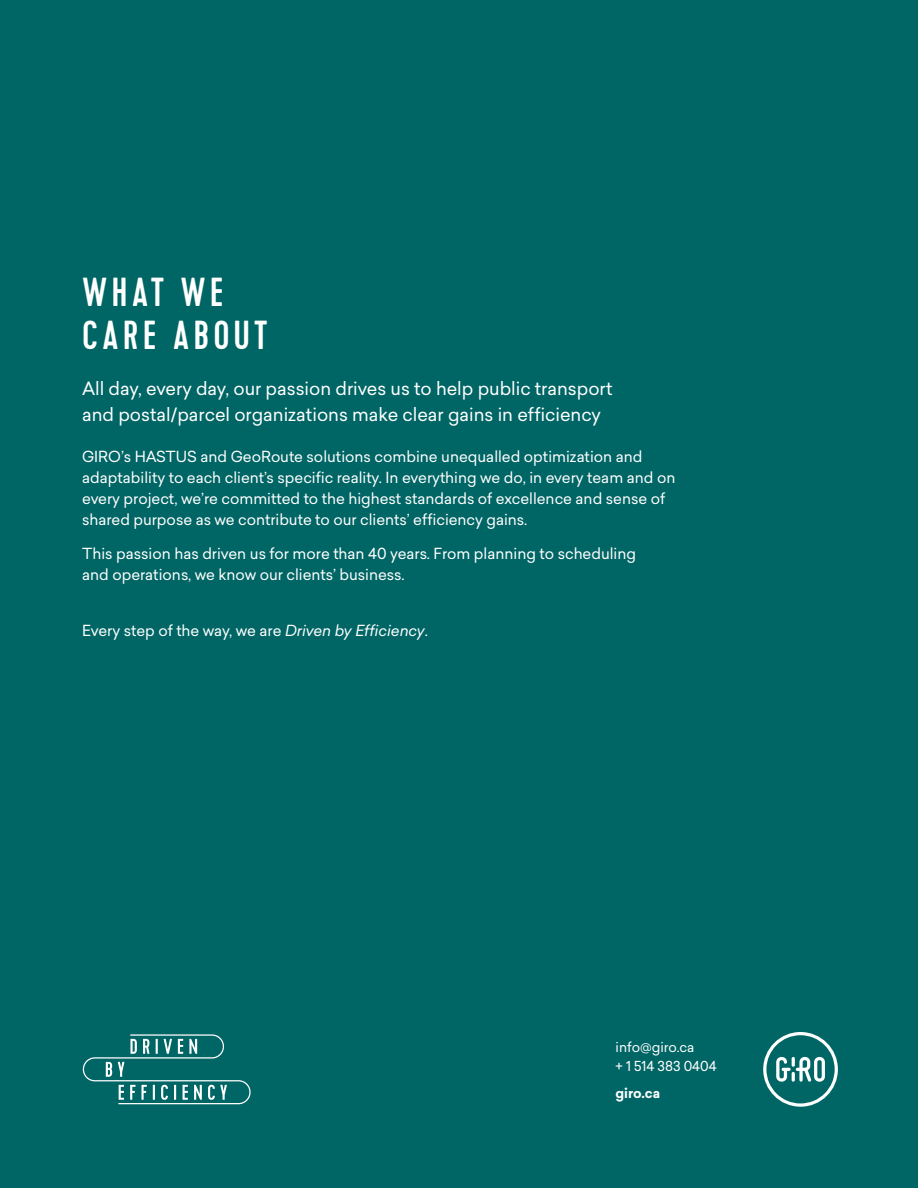
<style>
.page{position:relative;width:918px;height:1188px;background:#006565}
.page>*{position:absolute;margin:0;border:0;box-sizing:border-box;transform-origin:0 0}
.t1{font:500 40.5px/43.5px "Cervo";letter-spacing:.1em;color:#fff}
.t2{font:18px/25.5px "Sailec";color:#fff}
.t3{font:15px/21px "Sailec";color:#fff}
.t4{font:13.5px/19.5px "Sailec";color:#fff}
.t5{font:700 13.5px "Sailec";color:#fff}
.s1{font-style:italic}
</style>
<div class="page">
<svg style="left:83px;top:1034px;width:168px;height:70px"></svg>
<svg style="left:763px;top:1032px;width:75px;height:75px"></svg>
<h1 class="t1" style="left:82px;top:271px;width:187px">WHAT WE<br>CARE ABOUT</h1>
<p class="t2" style="left:82px;top:375px;width:532px">All day, every day, our passion drives us to help public transport and postal/parcel organizations make clear gains in efficiency</p>
<p class="t3" style="left:82px;top:446px;width:595px">GIROʼs HASTUS and GeoRoute solutions combine unequalled optimization and adaptability to each clientʼs specific reality. In everything we do, in every team and on every project, weʼre committed to the highest standards of excellence and sense of shared purpose as we contribute to our clientsʼ efficiency gains.</p>
<p class="t3" style="left:82px;top:543px;width:555px">This passion has driven us for more than 40 years. From planning to scheduling and operations, we know our clientsʼ business.</p>
<p class="t3" style="left:82px;top:620px;width:347px">Every step of the way, we are <span class="s1">Driven by Efficiency</span>.</p>
<p class="t4" style="left:616px;top:1037px;width:103px">info@giro.ca<br>+ 1 514 383 0404</p>
<p class="t5" style="left:616px;top:1083px;width:46px">giro.ca</p>
</div>
